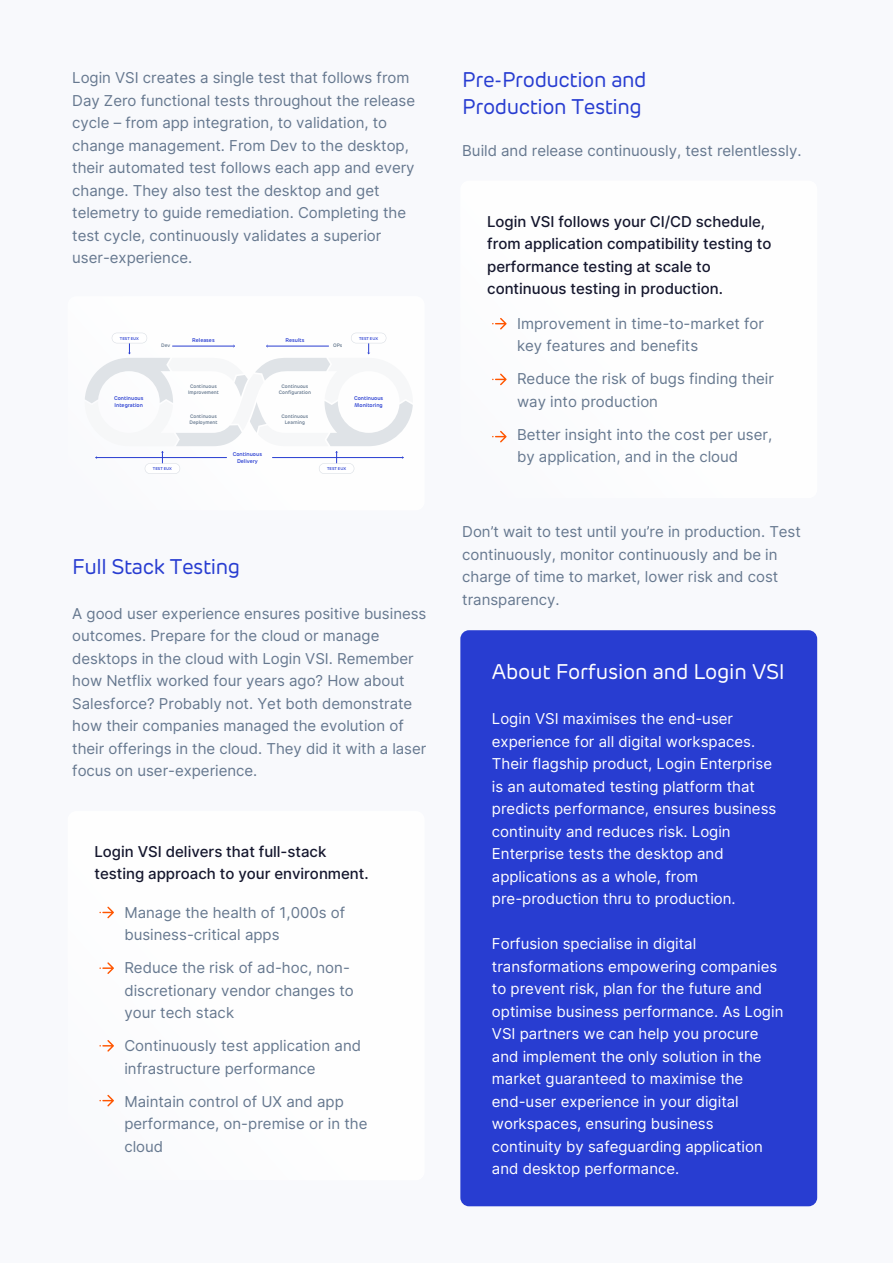
<style>
.page{position:relative;width:893px;height:1263px;background:#fff}
.page>*{position:absolute;margin:0;border:0;box-sizing:border-box;transform-origin:0 0}
.t1{font:21px/27px "Rubrik Edge New";letter-spacing:-.02em;color:#283dd1}
.t2{font:21px "Rubrik Edge New";letter-spacing:-.01em;color:#fff}
.t3{font:15px/22.5px "Inter";color:#66788f}
.t4{font:15px/22.5px "Inter";color:#fff}
.t5{font:500 15px/22.5px "Inter";color:#15172e}
.t6{font:600 5.4px/6.4px "Rubrik Edge New";color:#283dd1}
.t7{font:600 4.95px/6px "Rubrik Edge New";color:#65788e;text-align:center}
.t8{font:600 4.05px "Rubrik Edge New";color:#283dd1}
</style>
<div class="page">
<div style="left:0;top:0;width:893px;height:1262px;background:#f8f9fc"></div>
<svg style="left:85px;top:333px;width:328px;height:141px"></svg>
<div style="left:460px;top:630px;width:357px;height:576px;background:#283dd1;border-radius:9px"></div>
<svg style="left:99px;top:906px;width:15px;height:12px"></svg>
<svg style="left:99px;top:962px;width:15px;height:12px"></svg>
<svg style="left:99px;top:1040px;width:15px;height:11px"></svg>
<svg style="left:99px;top:1095px;width:15px;height:11px"></svg>
<svg style="left:492px;top:318px;width:15px;height:11px"></svg>
<svg style="left:492px;top:374px;width:15px;height:11px"></svg>
<svg style="left:492px;top:431px;width:15px;height:11px"></svg>
<p class="t3" style="left:72px;top:66px;width:344px">Login VSI creates a single test that follows from Day Zero functional tests throughout the release cycle – from app integration, to validation, to change management. From Dev to the desktop, their automated test follows each app and every change. They also test the desktop and get telemetry to guide remediation. Completing the test cycle, continuously validates a superior user-experience.</p>
<p class="t8" style="left:120px;top:336px;width:20px">TEST EUX</p>
<p class="t6" style="left:192px;top:337px;width:24px">Releases</p>
<p class="t6" style="left:286px;top:337px;width:20px">Results</p>
<p class="t7" style="left:161px;top:342px;width:11px">Dev</p>
<p class="t7" style="left:333px;top:342px;width:11px">OPs</p>
<p class="t8" style="left:359px;top:336px;width:20px">TEST EUX</p>
<p class="t6" style="left:114px;top:395px;width:31px">Continuous<br>Integration</p>
<p class="t7" style="left:188px;top:383px;width:32px">Continuous<br>Improvement</p>
<p class="t7" style="left:189px;top:413px;width:30px;text-align:left">Continuous<br>Deployment</p>
<p class="t7" style="left:279px;top:383px;width:34px">Continuous<br>Configuration</p>
<p class="t7" style="left:282px;top:413px;width:28px">Continuous<br>Learning</p>
<p class="t6" style="left:354px;top:395px;width:31px">Continuous<br>Monitoring</p>
<p class="t6" style="left:233px;top:451px;width:31px;text-align:center">Continuous<br>Delivery</p>
<p class="t8" style="left:153px;top:466px;width:20px">TEST EUX</p>
<p class="t8" style="left:327px;top:466px;width:20px">TEST EUX</p>
<h1 class="t1" style="left:72px;top:553px;width:169px">Full Stack Testing</h1>
<p class="t3" style="left:72px;top:602px;width:356px">A good user experience ensures positive business outcomes. Prepare for the cloud or manage desktops in the cloud with Login VSI. Remember how Netflix worked four years ago? How about Salesforce? Probably not. Yet both demonstrate how their companies managed the evolution of their offerings in the cloud. They did it with a laser focus on user-experience.</p>
<p class="t5" style="left:95px;top:840px;width:276px">Login VSI delivers that full-stack testing approach to your environment.</p>
<p class="t3" style="left:124px;top:900px;width:222px">Manage the health of 1,000s of business-critical apps</p>
<p class="t3" style="left:124px;top:956px;width:231px">Reduce the risk of ad-hoc, non&shy;discretionary vendor changes to your tech stack</p>
<p class="t3" style="left:124px;top:1034px;width:238px">Continuously test application and infrastructure performance</p>
<p class="t3" style="left:124px;top:1089px;width:244px">Maintain control of UX and app performance, on-premise or in the cloud</p>
<h1 class="t1" style="left:462px;top:67px;width:186px">Pre-Production and<br>Production Testing</h1>
<p class="t3" style="left:462px;top:139px;width:341px">Build and release continuously, test relentlessly.</p>
<p class="t5" style="left:487px;top:210px;width:286px">Login VSI follows your CI/CD schedule, from application compatibility testing to performance testing at scale to continuous testing in production.</p>
<p class="t3" style="left:517px;top:312px;width:249px">Improvement in time-to-market for key features and benefits</p>
<p class="t3" style="left:517px;top:367px;width:259px">Reduce the risk of bugs finding their way into production</p>
<p class="t3" style="left:517px;top:423px;width:257px">Better insight into the cost per user, by application, and in the cloud</p>
<p class="t3" style="left:462px;top:520px;width:340px">Don’t wait to test until you’re in production. Test continuously, monitor continuously and be in charge of time to market, lower risk and cost transparency.</p>
<h1 class="t2" style="left:492px;top:659px;width:295px">About Forfusion and Login VSI</h1>
<p class="t4" style="left:492px;top:707px;width:286px">Login VSI maximises the end-user experience for all digital workspaces.<br>Their flagship product, Login Enterprise is an automated testing platform that predicts performance, ensures business continuity and reduces risk. Login Enterprise tests the desktop and applications as a whole, from pre-production thru to production.</p>
<p class="t4" style="left:492px;top:932px;width:293px">Forfusion specialise in digital transformations empowering companies to prevent risk, plan for the future and optimise business performance. As Login VSI partners we can help you procure and implement the only solution in the market guaranteed to maximise the end-user experience in your digital workspaces, ensuring business continuity by safeguarding application and desktop performance.</p>
</div>
